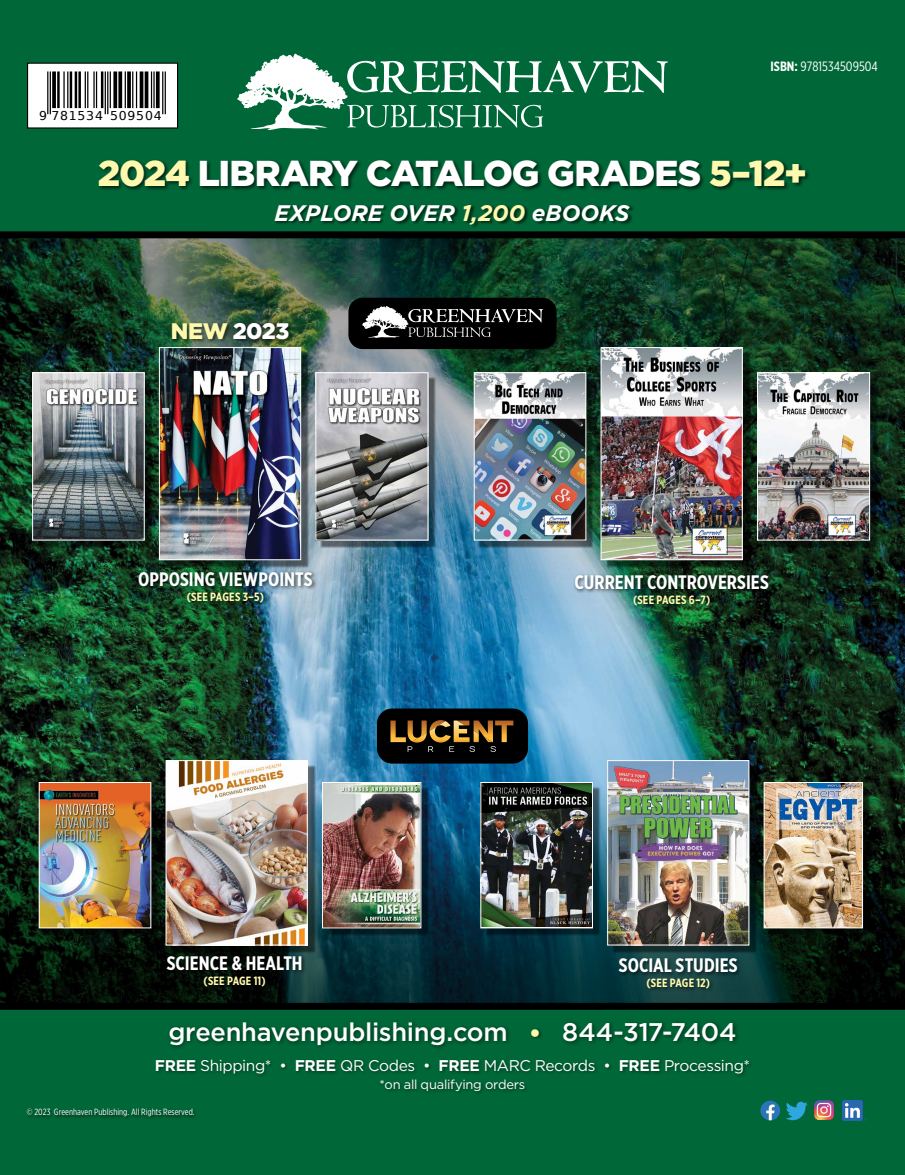
<style>
.page{position:relative;width:905px;height:1175px;background:#fff}
.page>*{position:absolute;margin:0;border:0;box-sizing:border-box;transform-origin:0 0}
.t1{font:900 36px "Gotham";letter-spacing:-.03em;color:#fff}
.t2{font:500 25.5px "Gotham";letter-spacing:-.01em;color:#fff}
.t3{font:italic 700 22.5px "Gotham";color:#fff}
.t4{font:900 22.5px "Gotham";letter-spacing:-.02em;color:#fff}
.t5{font:700 19.5px "Gotham X Narrow";color:#fff}
.t6{font:15.45px "Gotham";letter-spacing:-.025em;color:#fff}
.t7{font:13.5px "Gotham X Narrow";color:#fff}
.t8{font:12.9px "Gotham";letter-spacing:-.015em;color:#fff}
.t9{font:12.15px "Bitstream Vera Sans";letter-spacing:.065em;color:#000}
.t10{font:700 12px "Gotham X Narrow";letter-spacing:.02em;color:#fff9ae}
.t11{font:9px "Gotham X Narrow";color:#fff}
.s1{font-weight:700}
.s2{color:#fff9b0}
.s3{color:#fff9ae}
.s4{font-weight:900;font-size:22.5px;color:#fff9ae}
</style>
<div class="page">
<img style="left:0;top:664px;width:904px;height:122px">
<img style="left:0;top:238px;width:904px;height:422px">
<svg style="left:0;top:786px;width:904px;height:57px;background:#13444d"></svg>
<svg style="left:0;top:843px;width:904px;height:36px;background:#0c343b"></svg>
<svg style="left:0;top:879px;width:904px;height:123px;background:#052121"></svg>
<div style="left:0;top:0;width:904px;height:235px;background:#006838"></div>
<div style="left:0;top:1006px;width:904px;height:168px;background:#006838"></div>
<svg style="left:29px;top:65px;width:147px;height:61px;background:#f2f2f2"></svg>
<hr style="left:165px;top:71px;width:1px;height:43px;background:#000">
<hr style="left:162px;top:71px;width:1px;height:43px;background:#000">
<hr style="left:107px;top:71px;width:1px;height:43px;background:#000">
<hr style="left:105px;top:71px;width:1px;height:43px;background:#000">
<hr style="left:50px;top:71px;width:1px;height:43px;background:#000">
<hr style="left:47px;top:71px;width:1px;height:43px;background:#000">
<svg style="left:156px;top:71px;width:4px;height:37px"></svg>
<hr style="left:153px;top:71px;width:2px;height:37px;background:#000">
<hr style="left:151px;top:71px;width:1px;height:37px;background:#000">
<hr style="left:145px;top:71px;width:3px;height:37px;background:#000">
<hr style="left:140px;top:71px;width:3px;height:37px;background:#000">
<hr style="left:136px;top:71px;width:1px;height:37px;background:#000">
<hr style="left:132px;top:71px;width:1px;height:37px;background:#000">
<svg style="left:127px;top:71px;width:4px;height:37px"></svg>
<hr style="left:125px;top:71px;width:1px;height:37px;background:#000">
<svg style="left:118px;top:71px;width:4px;height:37px"></svg>
<svg style="left:113px;top:71px;width:4px;height:37px"></svg>
<hr style="left:110px;top:71px;width:1px;height:37px;background:#000">
<hr style="left:101px;top:71px;width:2px;height:37px;background:#000">
<hr style="left:96px;top:71px;width:1px;height:37px;background:#000">
<hr style="left:93px;top:71px;width:2px;height:37px;background:#000">
<hr style="left:87px;top:71px;width:1px;height:37px;background:#000">
<hr style="left:85px;top:71px;width:1px;height:37px;background:#000">
<hr style="left:78px;top:71px;width:3px;height:37px;background:#000">
<hr style="left:75px;top:71px;width:2px;height:37px;background:#000">
<hr style="left:70px;top:71px;width:2px;height:37px;background:#000">
<hr style="left:67px;top:71px;width:1px;height:37px;background:#000">
<hr style="left:63px;top:71px;width:2px;height:37px;background:#000">
<hr style="left:57px;top:71px;width:3px;height:37px;background:#000">
<svg style="left:52px;top:71px;width:4px;height:37px"></svg>
<div style="left:27px;top:63px;width:151px;height:65px;border:1px solid #000"></div>
<div style="left:171px;top:321px;width:122px;height:23px;background:#000;opacity:.6"></div>
<div style="left:573px;top:573px;width:200px;height:37px;background:#000;opacity:.6"></div>
<div style="left:36px;top:377px;width:116px;height:171px;background:#000;opacity:.5"></div>
<img style="left:34px;top:374px;width:108px;height:164px">
<div style="left:32px;top:372px;width:112px;height:168px;border:1px solid #fff"></div>
<div style="left:43px;top:786px;width:116px;height:150px;background:#000;opacity:.5"></div>
<img style="left:41px;top:784px;width:108px;height:142px">
<div style="left:39px;top:782px;width:112px;height:146px;border:1px solid #fff"></div>
<div style="left:478px;top:377px;width:116px;height:171px;background:#000;opacity:.5"></div>
<img style="left:476px;top:374px;width:108px;height:164px">
<div style="left:474px;top:372px;width:112px;height:168px;border:1px solid #fff"></div>
<div style="left:484px;top:786px;width:116px;height:150px;background:#000;opacity:.5"></div>
<img style="left:482px;top:784px;width:108px;height:142px">
<div style="left:480px;top:782px;width:112px;height:146px;border:1px solid #fff"></div>
<div style="left:319px;top:377px;width:117px;height:171px;background:#000;opacity:.5"></div>
<img style="left:317px;top:374px;width:109px;height:164px">
<div style="left:315px;top:372px;width:113px;height:168px;border:1px solid #fff"></div>
<div style="left:326px;top:786px;width:103px;height:150px;background:#000;opacity:.5"></div>
<img style="left:324px;top:784px;width:95px;height:142px">
<div style="left:322px;top:782px;width:99px;height:146px;border:1px solid #fff"></div>
<div style="left:761px;top:377px;width:117px;height:171px;background:#000;opacity:.5"></div>
<img style="left:759px;top:374px;width:108px;height:164px">
<div style="left:757px;top:372px;width:112px;height:168px;border:1px solid #fff"></div>
<div style="left:767px;top:786px;width:103px;height:150px;background:#000;opacity:.5"></div>
<img style="left:765px;top:784px;width:95px;height:142px">
<div style="left:763px;top:782px;width:99px;height:146px;border:1px solid #fff"></div>
<div style="left:164px;top:352px;width:145px;height:216px;background:#000;opacity:.5"></div>
<img style="left:161px;top:349px;width:138px;height:209px">
<div style="left:159px;top:347px;width:142px;height:213px;border:1px solid #fff"></div>
<div style="left:171px;top:765px;width:145px;height:188px;background:#000;opacity:.5"></div>
<img style="left:168px;top:762px;width:137px;height:181px">
<div style="left:166px;top:760px;width:141px;height:185px;border:1px solid #fff"></div>
<div style="left:605px;top:352px;width:146px;height:216px;background:#000;opacity:.5"></div>
<img style="left:602px;top:349px;width:138px;height:209px">
<div style="left:600px;top:347px;width:142px;height:213px;border:1px solid #fff"></div>
<div style="left:612px;top:765px;width:145px;height:188px;background:#000;opacity:.5"></div>
<img style="left:609px;top:762px;width:138px;height:181px">
<div style="left:607px;top:760px;width:142px;height:185px;border:1px solid #fff"></div>
<div style="left:617px;top:957px;width:124px;height:36px;background:#000;opacity:.6"></div>
<div style="left:137px;top:570px;width:180px;height:38px;background:#000;opacity:.6"></div>
<div style="left:165px;top:954px;width:142px;height:37px;background:#000;opacity:.6"></div>
<svg style="left:237px;top:54px;width:430px;height:76px"></svg>
<div style="left:154px;top:1057px;width:600px;height:38px;background:#000;opacity:.49"></div>
<div style="left:167px;top:1018px;width:574px;height:32px;background:#000;opacity:.49"></div>
<div style="left:274px;top:204px;width:361px;height:25px;background:#000;opacity:.6"></div>
<div style="left:98px;top:159px;width:712px;height:33px;background:#000;opacity:.65"></div>
<div style="left:348px;top:298px;width:208px;height:51px;background:#000;border-radius:14px"></div>
<div style="left:377px;top:708px;width:151px;height:55px;background:#000;border-radius:15px"></div>
<svg style="left:0;top:1002px;width:904px;height:7px;background:#000303"></svg>
<svg style="left:0;top:231px;width:904px;height:7px;background:#000502"></svg>
<svg style="left:362px;top:306px;width:181px;height:32px"></svg>
<svg style="left:390px;top:720px;width:123px;height:32px"></svg>
<div style="left:26px;top:1106px;width:173px;height:14px;background:#000;opacity:.75"></div>
<svg style="left:760px;top:1100px;width:47px;height:20px"></svg>
<img style="left:814px;top:1100px;width:19px;height:20px">
<img style="left:842px;top:1100px;width:24px;height:20px">
<p class="t9" style="left:39px;top:109px;width:124px">9 781534 509504</p>
<p class="t7" style="left:770px;top:58px;width:109px"><span class="s1">ISBN:</span> 9781534509504</p>
<h1 class="t1" style="left:98px;top:148px;width:711px"><span class="s2">2024</span> LIBRARY CATALOG GRADES <span class="s2">5–12+</span></h1>
<p class="t3" style="left:274px;top:198px;width:356px">EXPLORE OVER <span class="s2">1,200</span> eBOOKS</p>
<p class="t4" style="left:171px;top:315px;width:120px"><span class="s3">NEW</span> 2023</p>
<p class="t5" style="left:138px;top:567px;width:176px">OPPOSING VIEWPOINTS</p>
<p class="t10" style="left:187px;top:589px;width:79px">(SEE PAGES 3–5)</p>
<p class="t5" style="left:167px;top:950px;width:137px">SCIENCE &amp; HEALTH</p>
<p class="t10" style="left:204px;top:973px;width:64px">(SEE PAGE 11)</p>
<p class="t5" style="left:574px;top:570px;width:196px">CURRENT CONTROVERSIES</p>
<p class="t10" style="left:633px;top:592px;width:79px">(SEE PAGES 6–7)</p>
<p class="t5" style="left:619px;top:953px;width:120px">SOCIAL STUDIES</p>
<p class="t10" style="left:646px;top:975px;width:65px">(SEE PAGE 12)</p>
<h2 class="t2" style="left:168px;top:1015px;width:569px">greenhavenpublishing.com <span class="s4">•</span> 844-317-7404</h2>
<p class="t6" style="left:155px;top:1055px;width:597px"><span class="s1">FREE</span> Shipping* • <span class="s1">FREE</span> QR Codes • <span class="s1">FREE</span> MARC Records • <span class="s1">FREE</span> Processing*</p>
<p class="t8" style="left:379px;top:1075px;width:147px">*on all qualifying orders</p>
<p class="t11" style="left:27px;top:1106px;width:169px">© 2023 Greenhaven Publishing. All Rights Reserved.</p>
</div>
